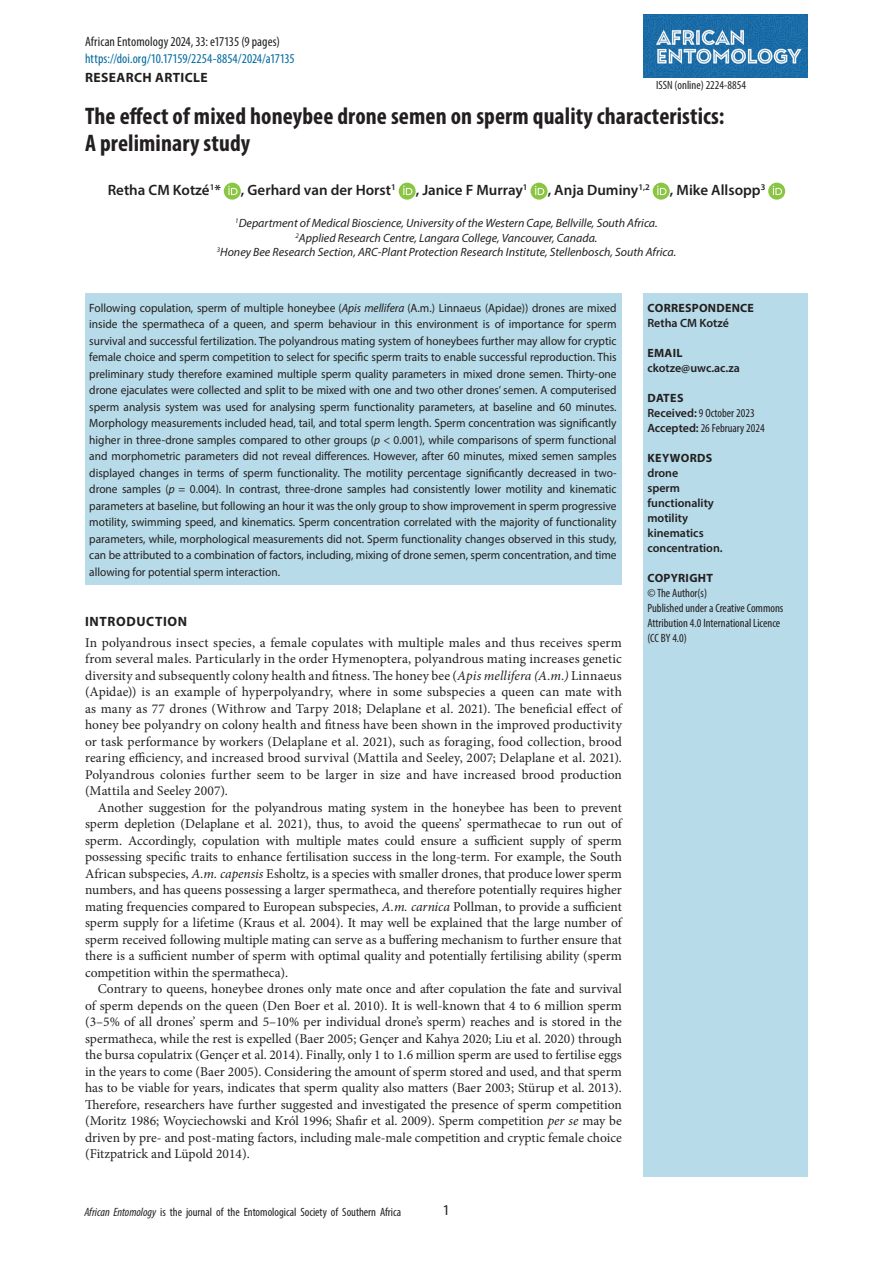
<style>
.page{position:relative;width:893px;height:1263px;background:#fff}
.page>*{position:absolute;margin:0;border:0;box-sizing:border-box;transform-origin:0 0}
.t1{font:700 condensed 24px/27px "Myriad Pro";letter-spacing:.005em;color:#231f20}
.t2{font:600 15px "Myriad Pro";color:#231f20}
.t3{font:15px "Myriad Pro";color:#231f20}
.t4{font:13.5px/16.5px "Minion Pro";color:#231f20;text-align:justify}
.t5{font:condensed 13.5px "Myriad Pro";letter-spacing:.005em;color:#006a9f}
.t6{font:condensed 13.5px "Myriad Pro";letter-spacing:.005em;color:#231f20}
.t7{font:700 13.5px "Myriad Pro";letter-spacing:.045em;color:#231f20}
.t8{font:12px/16.5px "Myriad Pro";color:#231f20;text-align:justify;scale:.95 1}
.t9{font:condensed 12px/15px "Myriad Pro";color:#231f20}
.t10{font:italic 12px/14.4px "Myriad Pro";color:#231f20;text-align:center}
.t11{font:600 12px/15px "Myriad Pro";color:#231f20}
.t12{font:700 12px "Myriad Pro";letter-spacing:.02em;color:#231f20}
.s1{font-style:italic}
.s2{font-weight:700;font-stretch:normal}
.s3{font-weight:600;font-stretch:normal}
</style>
<div class="page">
<img style="left:643px;top:15px;width:165px;height:63px">
<div style="left:643px;top:293px;width:165px;height:884px;background:#b7dbe8"></div>
<div style="left:85px;top:293px;width:537px;height:292px;background:#b7dbe8"></div>
<div style="left:224px;top:183px;width:17px;height:17px;background:#8ac644;border-radius:50%"></div>
<svg style="left:228px;top:186px;width:10px;height:9px"></svg>
<div style="left:399px;top:183px;width:17px;height:17px;background:#8ac644;border-radius:50%"></div>
<svg style="left:403px;top:186px;width:9px;height:9px"></svg>
<div style="left:530px;top:183px;width:17px;height:17px;background:#8ac644;border-radius:50%"></div>
<svg style="left:535px;top:186px;width:9px;height:9px"></svg>
<div style="left:653px;top:183px;width:17px;height:17px;background:#8ac644;border-radius:50%"></div>
<svg style="left:657px;top:186px;width:9px;height:9px"></svg>
<div style="left:768px;top:183px;width:17px;height:17px;background:#8ac644;border-radius:50%"></div>
<svg style="left:773px;top:186px;width:9px;height:9px"></svg>
<p class="t6" style="left:85px;top:34px;width:196px">African Entomology 2024, 33: e17135 (9 pages)</p>
<p class="t5" style="left:85px;top:50px;width:211px">https://doi.org/10.17159/2254-8854/2024/a17135</p>
<p class="t7" style="left:85px;top:69px;width:123px">RESEARCH ARTICLE</p>
<p class="t9" style="left:656px;top:77px;width:91px">ISSN (online) 2224-8854</p>
<h1 class="t1" style="left:85px;top:102px;width:641px">The effect of mixed honeybee drone semen on sperm quality characteristics:<br>A preliminary study</h1>
<p class="t2" style="left:108px;top:180px;width:115px">Retha CM Kotzé<sup>1</sup>*</p>
<p class="t2" style="left:241px;top:180px;width:156px">, Gerhard van der Horst<sup>1</sup></p>
<p class="t2" style="left:416px;top:180px;width:113px">, Janice F Murray<sup>1</sup></p>
<p class="t2" style="left:548px;top:180px;width:104px">, Anja Duminy<sup>1,2</sup></p>
<p class="t2" style="left:670px;top:180px;width:97px">, Mike Allsopp<sup>3</sup></p>
<p class="t10" style="left:217px;top:216px;width:461px"><sup>1</sup>Department of Medical Bioscience, University of the Western Cape, Bellville, South Africa.<br><sup>2</sup>Applied Research Centre, Langara College, Vancouver, Canada.<br><sup>3</sup>Honey Bee Research Section, ARC-Plant Protection Research Institute, Stellenbosch, South Africa.</p>
<p class="t8" style="left:89px;top:299px;width:557px">Following copulation, sperm of multiple honeybee (<span class="s1">Apis mellifera</span> (A.m.) Linnaeus (Apidae)) drones are mixed inside the spermatheca of a queen, and sperm behaviour in this environment is of importance for sperm survival and successful fertilization. The polyandrous mating system of honeybees further may allow for cryptic female choice and sperm competition to select for specific sperm traits to enable successful reproduction. This preliminary study therefore examined multiple sperm quality parameters in mixed drone semen. Thirty-one drone ejaculates were collected and split to be mixed with one and two other drones’ semen. A computerised sperm analysis system was used for analysing sperm functionality parameters, at baseline and 60 minutes.<br>Morphology measurements included head, tail, and total sperm length. Sperm concentration was significantly higher in three-drone samples compared to other groups (<span class="s1">p</span> &lt; 0.001), while comparisons of sperm functional and morphometric parameters did not reveal differences. However, after 60 minutes, mixed semen samples displayed changes in terms of sperm functionality. The motility percentage significantly decreased in two&shy;drone samples (<span class="s1">p</span> = 0.004). In contrast, three-drone samples had consistently lower motility and kinematic parameters at baseline, but following an hour it was the only group to show improvement in sperm progressive motility, swimming speed, and kinematics. Sperm concentration correlated with the majority of functionality parameters, while, morphological measurements did not. Sperm functionality changes observed in this study, can be attributed to a combination of factors, including, mixing of drone semen, sperm concentration, and time allowing for potential sperm interaction.</p>
<p class="t7" style="left:85px;top:612px;width:103px">INTRODUCTION</p>
<p class="t4" style="left:85px;top:634px;width:538px">In polyandrous insect species, a female copulates with multiple males and thus receives sperm from several males. Particularly in the order Hymenoptera, polyandrous mating increases genetic diversity and subsequently colony health and fitness. The honey bee (<span class="s1">Apis mellifera (A.m.)</span> Linnaeus (Apidae)) is an example of hyperpolyandry, where in some subspecies a queen can mate with as many as 77 drones (Withrow and Tarpy 2018; Delaplane et al. 2021). The beneficial effect of honey bee polyandry on colony health and fitness have been shown in the improved productivity or task performance by workers (Delaplane et al. 2021), such as foraging, food collection, brood rearing efficiency, and increased brood survival (Mattila and Seeley, 2007; Delaplane et al. 2021).<br>Polyandrous colonies further seem to be larger in size and have increased brood production (Mattila and Seeley 2007).</p>
<p class="t4" style="left:85px;top:799px;width:538px;text-indent:13px">Another suggestion for the polyandrous mating system in the honeybee has been to prevent sperm depletion (Delaplane et al. 2021), thus, to avoid the queens’ spermathecae to run out of sperm. Accordingly, copulation with multiple mates could ensure a sufficient supply of sperm possessing specific traits to enhance fertilisation success in the long-term. For example, the South African subspecies, <span class="s1">A.m. capensis</span> Esholtz, is a species with smaller drones, that produce lower sperm numbers, and has queens possessing a larger spermatheca, and therefore potentially requires higher mating frequencies compared to European subspecies, <span class="s1">A.m. carnica</span> Pollman, to provide a sufficient sperm supply for a lifetime (Kraus et al. 2004). It may well be explained that the large number of sperm received following multiple mating can serve as a buffering mechanism to further ensure that there is a sufficient number of sperm with optimal quality and potentially fertilising ability (sperm competition within the spermatheca).</p>
<p class="t4" style="left:85px;top:980px;width:538px;text-indent:13px">Contrary to queens, honeybee drones only mate once and after copulation the fate and survival of sperm depends on the queen (Den Boer et al. 2010). It is well-known that 4 to 6 million sperm (3–5% of all drones’ sperm and 5–10% per individual drone’s sperm) reaches and is stored in the spermatheca, while the rest is expelled (Baer 2005; Gençer and Kahya 2020; Liu et al. 2020) through the bursa copulatrix (Gençer et al. 2014). Finally, only 1 to 1.6 million sperm are used to fertilise eggs in the years to come (Baer 2005). Considering the amount of sperm stored and used, and that sperm has to be viable for years, indicates that sperm quality also matters (Baer 2003; Stürup et al. 2013).<br>Therefore, researchers have further suggested and investigated the presence of sperm competition (Moritz 1986; Woyciechowski and Król 1996; Shafir et al. 2009). Sperm competition <span class="s1">per se</span> may be driven by pre- and post-mating factors, including male-male competition and cryptic female choice (Fitzpatrick and Lüpold 2014).</p>
<p class="t9" style="left:84px;top:1204px;width:318px"><span class="s1">African Entomology</span> is the journal of the Entomological Society of Southern Africa</p>
<p class="t3" style="left:443px;top:1200px;width:9px">1</p>
<p class="t12" style="left:647px;top:300px;width:108px">CORRESPONDENCE</p>
<p class="t11" style="left:647px;top:315px;width:83px">Retha CM Kotzé</p>
<p class="t12" style="left:647px;top:345px;width:36px">EMAIL</p>
<p class="t11" style="left:647px;top:360px;width:94px">ckotze@uwc.ac.za</p>
<p class="t9" style="left:647px;top:390px;width:119px"><span class="s2">DATES<br></span><span class="s3">Received:</span> 9 October 2023<br><span class="s3">Accepted:</span> 26 February 2024</p>
<p class="t12" style="left:647px;top:450px;width:66px">KEYWORDS</p>
<p class="t11" style="left:647px;top:465px;width:77px">drone<br>sperm functionality motility kinematics concentration.</p>
<p class="t12" style="left:647px;top:570px;width:15px">COPYRI</p>
<p class="t12" style="left:689px;top:570px;width:23px">GHT</p>
<p class="t9" style="left:647px;top:585px;width:138px">© The Author(s)<br>Published under a Creative Commons<br>Attribution 4.0 International Licence (CC BY 4.0)</p>
</div>
